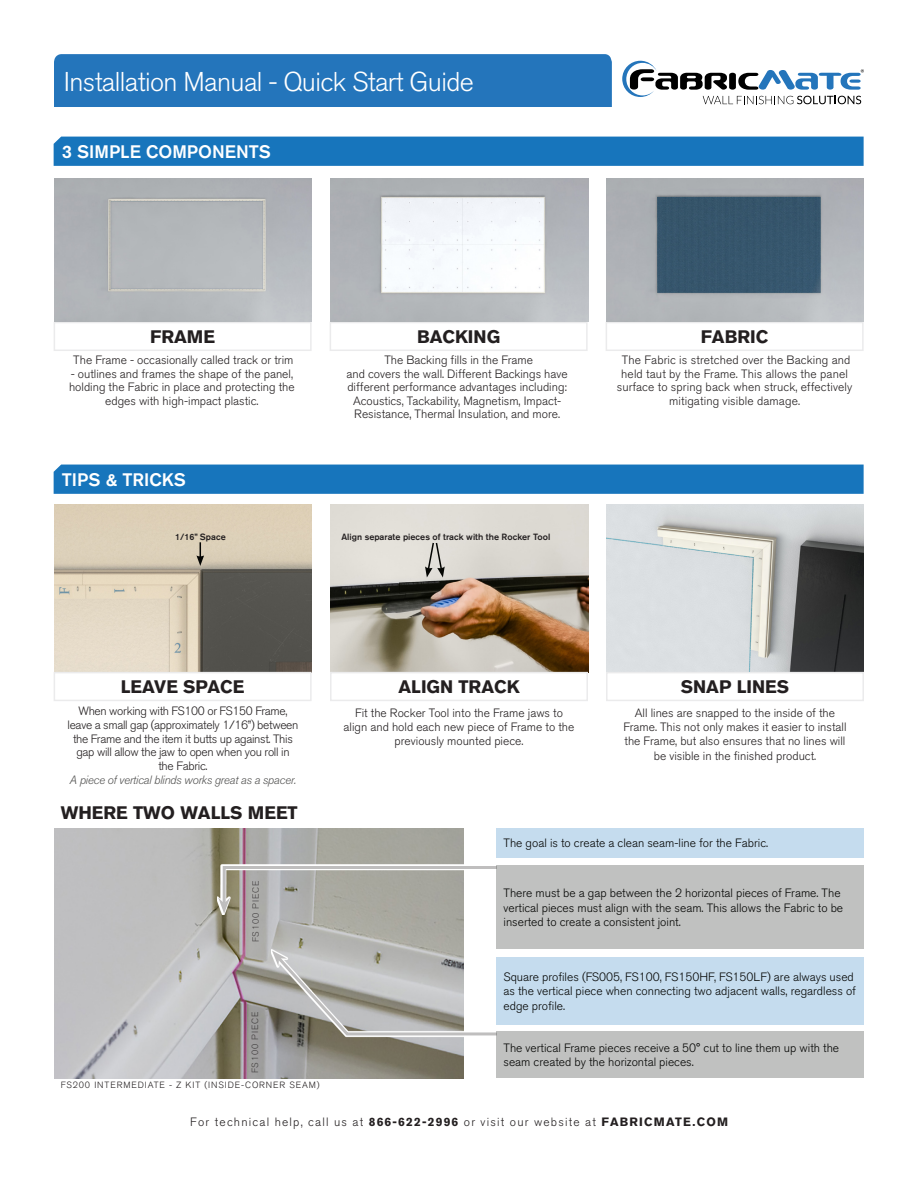
<style>
.page{position:relative;width:918px;height:1188px;background:#fff}
.page>*{position:absolute;margin:0;border:0;box-sizing:border-box;transform-origin:0 0}
.t1{font:300 27px "Akzidenz Grotesk BQ";letter-spacing:-.02em;color:#fff}
.t2{font:700 18px "Akzidenz Grotesk BQ";color:#231f20}
.t3{font:500 18px "Akzidenz Grotesk BQ";color:#fff}
.t4{font:300 12px/13.5px "Akzidenz Grotesk BQ";color:#231f20;text-align:center}
.t5{font:300 12px/14.4px "Akzidenz Grotesk BQ";color:#040503}
.t6{font:300 12px/13.8px "Akzidenz Grotesk BQ";letter-spacing:-.025em;color:#231f20;text-align:center}
.t7{font:300 12px "Akzidenz Grotesk BQ";letter-spacing:.1em;color:#231f20}
.t8{font:300 9px "Akzidenz Grotesk BQ";letter-spacing:.1em;color:#231f20}
.t9{font:500 9px "Akzidenz Grotesk BQ";color:#231f20}
.s1{font-style:italic;color:#575756}
.s2{font-weight:700}
</style>
<div class="page">
<div style="left:54px;top:54px;width:558px;height:53px;background:#2475bb"></div>
<svg style="left:622px;top:61px;width:242px;height:43px"></svg>
<div style="left:54px;top:137px;width:810px;height:29px;background:#1775bc"></div>
<div style="left:54px;top:465px;width:810px;height:29px;background:#1775bc"></div>
<div style="left:54px;top:322px;width:258px;height:29px;border:2px solid #ebebec"></div>
<div style="left:330px;top:322px;width:258px;height:29px;border:2px solid #ebebec"></div>
<div style="left:606px;top:322px;width:258px;height:29px;border:2px solid #ebebec"></div>
<img style="left:54px;top:828px;width:410px;height:250px">
<svg style="left:217px;top:864px;width:280px;height:51px"></svg>
<svg style="left:218px;top:865px;width:282px;height:49px"></svg>
<svg style="left:271px;top:949px;width:193px;height:88px"></svg>
<svg style="left:272px;top:951px;width:228px;height:86px"></svg>
<div style="left:497px;top:866px;width:367px;height:83px;background:#c0c1c0"></div>
<div style="left:497px;top:828px;width:367px;height:30px;background:#c5dcee"></div>
<div style="left:497px;top:1032px;width:367px;height:46px;background:#c0c1c0"></div>
<div style="left:497px;top:958px;width:367px;height:67px;background:#c5dcee"></div>
<img style="left:54px;top:504px;width:258px;height:168px">
<img style="left:330px;top:505px;width:258px;height:167px">
<svg style="left:196px;top:542px;width:8px;height:24px"></svg>
<svg style="left:425px;top:541px;width:20px;height:37px"></svg>
<img style="left:606px;top:505px;width:258px;height:167px">
<div style="left:54px;top:672px;width:258px;height:29px;border:2px solid #ebebec"></div>
<div style="left:330px;top:672px;width:258px;height:29px;border:2px solid #ebebec"></div>
<div style="left:606px;top:672px;width:258px;height:29px;border:2px solid #ebebec"></div>
<img style="left:54px;top:178px;width:258px;height:144px">
<img style="left:330px;top:178px;width:258px;height:144px">
<img style="left:606px;top:178px;width:258px;height:144px">
<p class="t1" style="left:64px;top:67px;width:412px">Installation Manual - Quick Start Guide</p>
<p class="t3" style="left:62px;top:140px;width:211px">3 SIMPLE COMPONENTS</p>
<p class="t2" style="left:150px;top:326px;width:66px">FRAME</p>
<p class="t2" style="left:417px;top:326px;width:85px">BACKING</p>
<p class="t2" style="left:701px;top:326px;width:69px">FABRIC</p>
<p class="t4" style="left:73px;top:354px;width:222px">The Frame - occasionally called track or trim</p>
<p class="t4" style="left:69px;top:367px;width:227px">- outlines and frames the shape of the panel, holding the Fabric in place and protecting the edges with high-impact plastic.</p>
<p class="t3" style="left:62px;top:468px;width:126px">TIPS &amp; TRICKS</p>
<p class="t4" style="left:347px;top:354px;width:223px">The Backing fills in the Frame<br>and covers the wall. Different Backings have different performance advantages including:<br>Acoustics, Tackability, Magnetism, Impact-Resistance, Thermal Insulation, and more.</p>
<p class="t4" style="left:617px;top:354px;width:237px">The Fabric is stretched over the Backing and held taut by the Frame. This allows the panel surface to spring back when struck, effectively mitigating visible damage.</p>
<p class="t9" style="left:175px;top:531px;width:52px">1/16” Space</p>
<p class="t9" style="left:341px;top:531px;width:210px">Align separate pieces of track with the Rocker Tool</p>
<p class="t2" style="left:121px;top:676px;width:125px">LEAVE SPACE</p>
<p class="t2" style="left:399px;top:676px;width:122px">ALIGN TRACK</p>
<p class="t2" style="left:681px;top:676px;width:110px">SNAP LINES</p>
<p class="t6" style="left:68px;top:704px;width:233px">When working with FS100 or FS150 Frame, leave a small gap (approximately 1/16”) between the Frame and the item it butts up against. This gap will allow the jaw to open when you roll in the Fabric.<br><span class="s1">A piece of vertical blinds works great as a spacer.</span></p>
<p class="t2" style="left:61px;top:802px;width:239px">WHERE TWO WALLS MEET</p>
<p class="t8" style="left:251px;top:942px;width:63px;rotate:-90deg">FS100 PIECE</p>
<p class="t8" style="left:250px;top:1073px;width:63px;rotate:-90deg">FS100 PIECE</p>
<p class="t8" style="left:61px;top:1080px;width:261px">FS200 INTERMEDIATE - Z KIT (INSIDE-CORNER SEAM)</p>
<p class="t4" style="left:344px;top:705px;width:232px;line-height:14.4px">Fit the Rocker Tool into the Frame jaws to align and hold each new piece of Frame to the previously mounted piece.</p>
<p class="t4" style="left:623px;top:705px;width:225px;line-height:14.4px">All lines are snapped to the inside of the Frame. This not only makes it easier to install the Frame, but also ensures that no lines will be visible in the finished product.</p>
<p class="t5" style="left:504px;top:836px;width:266px">The goal is to create a clean seam-line for the Fabric.</p>
<p class="t5" style="left:504px;top:886px;width:341px">There must be a gap between the 2 horizontal pieces of Frame. The vertical pieces must align with the seam. This allows the Fabric to be inserted to create a consistent joint.</p>
<p class="t5" style="left:504px;top:970px;width:354px">Square profiles (FS005, FS100, FS150HF, FS150LF) are always used as the vertical piece when connecting two adjacent walls, regardless of edge profile.</p>
<p class="t5" style="left:504px;top:1041px;width:337px">The vertical Frame pieces receive a 50° cut to line them up with the seam created by the horizontal pieces.</p>
<p class="t7" style="left:190px;top:1116px;width:539px">For technical help, call us at <span class="s2">866-622-2996</span> or visit our website at <span class="s2">FABRICMATE.COM</span></p>
</div>
